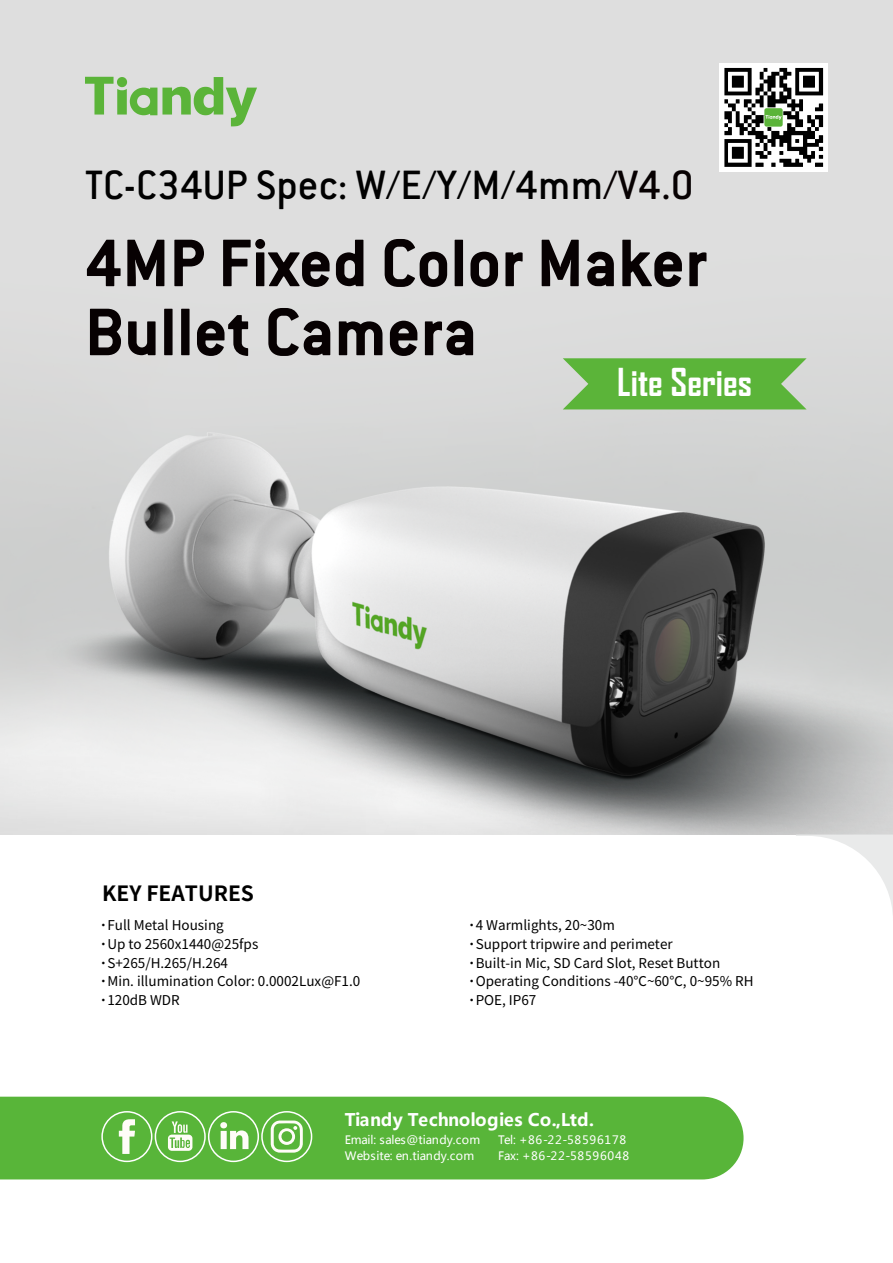
<style>
.page{position:relative;width:893px;height:1263px;background:#fff}
.page>*{position:absolute;margin:0;border:0;box-sizing:border-box;transform-origin:0 0}
.t1{font:700 73.8px/69px "Conduit ITC Std";color:#070102}
.t2{font:500 45px "Conduit ITC";color:#010101}
.t3{font:700 36.9px "Agency FB";color:#fff}
.t4{font:700 21px "Source Han Sans CN";color:#000}
.t5{font:700 17.25px "Microsoft Ya Hei";letter-spacing:.005em;color:#fff}
.t6{font:13.5px/18.6px "Source Han Sans CN";color:#000}
.t7{font:11.55px/15.8px "Microsoft Ya Hei";letter-spacing:.015em;color:#fff}
.t8{font:11.55px/16px "Microsoft Ya Hei";letter-spacing:.065em;color:#fff}
.s1{color:#070102}
.s2{font-weight:700}
</style>
<div class="page">
<img style="left:0;top:0;width:893px;height:835px">
<svg style="left:796px;top:834px;width:97px;height:79px"></svg>
<div style="left:0;top:1097px;width:743px;height:82px;background:#58b539"></div>
<div style="left:101px;top:1111px;width:51px;height:51px;border:2px solid #fff;border-radius:50%"></div>
<svg style="left:119px;top:1119px;width:16px;height:35px"></svg>
<div style="left:155px;top:1111px;width:51px;height:51px;border:2px solid #fff;border-radius:50%"></div>
<svg style="left:168px;top:1121px;width:24px;height:30px"></svg>
<div style="left:208px;top:1111px;width:51px;height:51px;border:2px solid #fff;border-radius:50%"></div>
<svg style="left:220px;top:1122px;width:28px;height:27px"></svg>
<div style="left:261px;top:1111px;width:51px;height:51px;border:2px solid #fff;border-radius:50%"></div>
<svg style="left:271px;top:1120px;width:32px;height:33px"></svg>
<svg style="left:85px;top:77px;width:172px;height:49px;background:#abcd9e"></svg>
<svg style="left:563px;top:358px;width:243px;height:51px;background:#68b74a"></svg>
<div style="left:719px;top:63px;width:109px;height:109px;background:#fff"></div>
<svg style="left:724px;top:68px;width:99px;height:99px"></svg>
<h2 class="t2" style="left:85px;top:158px;width:610px">TC-C34UP Spec: W/E/Y/M/4mm<span class="s1">/V4.0</span></h2>
<h1 class="t1" style="left:85px;top:227px;width:624px">4MP Fixed Color Maker<br>Bullet Camera</h1>
<h3 class="t3" style="left:617px;top:360px;width:136px">Lite Series</h3>
<h3 class="t4" style="left:102px;top:882px;width:153px">KEY FEATURES</h3>
<p class="t6" style="left:99px;top:916px;width:262px"><span class="s2">·</span>Full Metal Housing<br><span class="s2">·</span>Up to 2560x1440@25fps <span class="s2">·</span>S+265/H.265/H.264<br><span class="s2">·</span>Min. illumination Color: 0.0002Lux@F1.0 <span class="s2">·</span>120dB WDR</p>
<p class="t6" style="left:468px;top:916px;width:287px"><span class="s2">·</span>4 Warmlights, 20~30m<br><span class="s2">·</span>Support tripwire and perimeter<br><span class="s2">·</span>Built-in Mic, SD Card Slot, Reset Button <span class="s2">·</span>Operating Conditions -40℃~60℃, 0~95% RH <span class="s2">·</span>POE, IP67</p>
<p class="t5" style="left:345px;top:1108px;width:251px">Tiandy Technologies Co.,Ltd.</p>
<p class="t7" style="left:345px;top:1131px;width:137px">Email: sales@tiandy.com<br>Website: en.tiandy.com</p>
<p class="t8" style="left:498px;top:1131px;width:133px">Tel: +86-22-58596178<br>Fax: +86-22-58596048</p>
</div>
